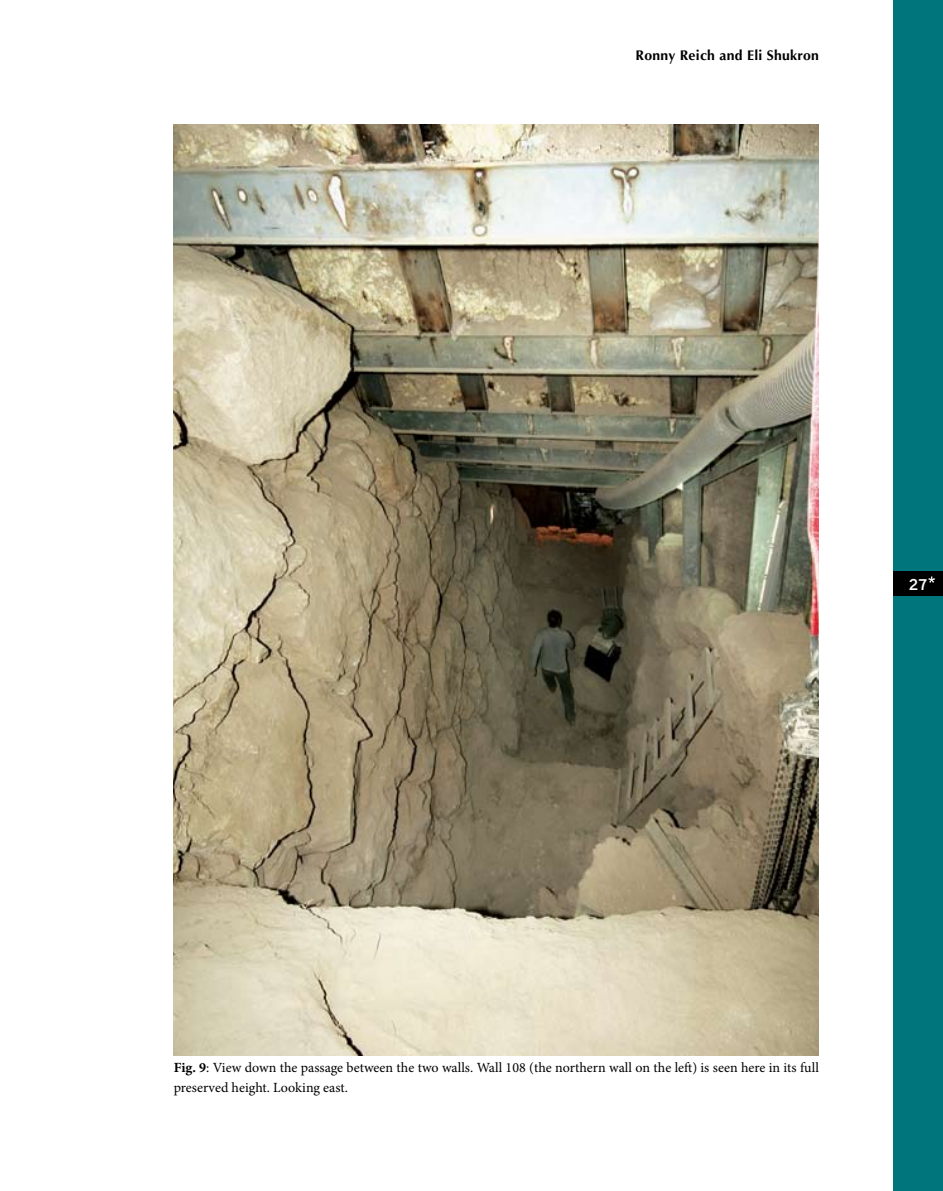
<style>
.page{position:relative;width:943px;height:1191px;background:#fff}
.page>*{position:absolute;margin:0;border:0;box-sizing:border-box;transform-origin:0 0}
.t1{font:21px "Arial Hebrew";color:#fff}
.t2{font:14px/19.2px "Minion Pro";color:#000}
.t3{font:700 14px "Optima";letter-spacing:.02em;color:#000}
.s1{font-weight:700}
</style>
<div class="page">
<div style="left:893px;top:0;width:50px;height:1191px;background:#00757b"></div>
<div style="left:893px;top:570px;width:50px;height:25px;background:#000"></div>
<svg style="left:928px;top:576px;width:7px;height:7px"></svg>
<img style="left:174px;top:124px;width:645px;height:931px">
<p class="t3" style="left:635px;top:47px;width:185px">Ronny Reich and Eli Shukron</p>
<h1 class="t1" style="left:908px;top:574px;width:21px">27</h1>
<p class="t2" style="left:174px;top:1058px;width:646px"><span class="s1">Fig. 9</span>: View down the passage between the two walls. Wall 108 (the northern wall on the left) is seen here in its full preserved height. Looking east.</p>
</div>
